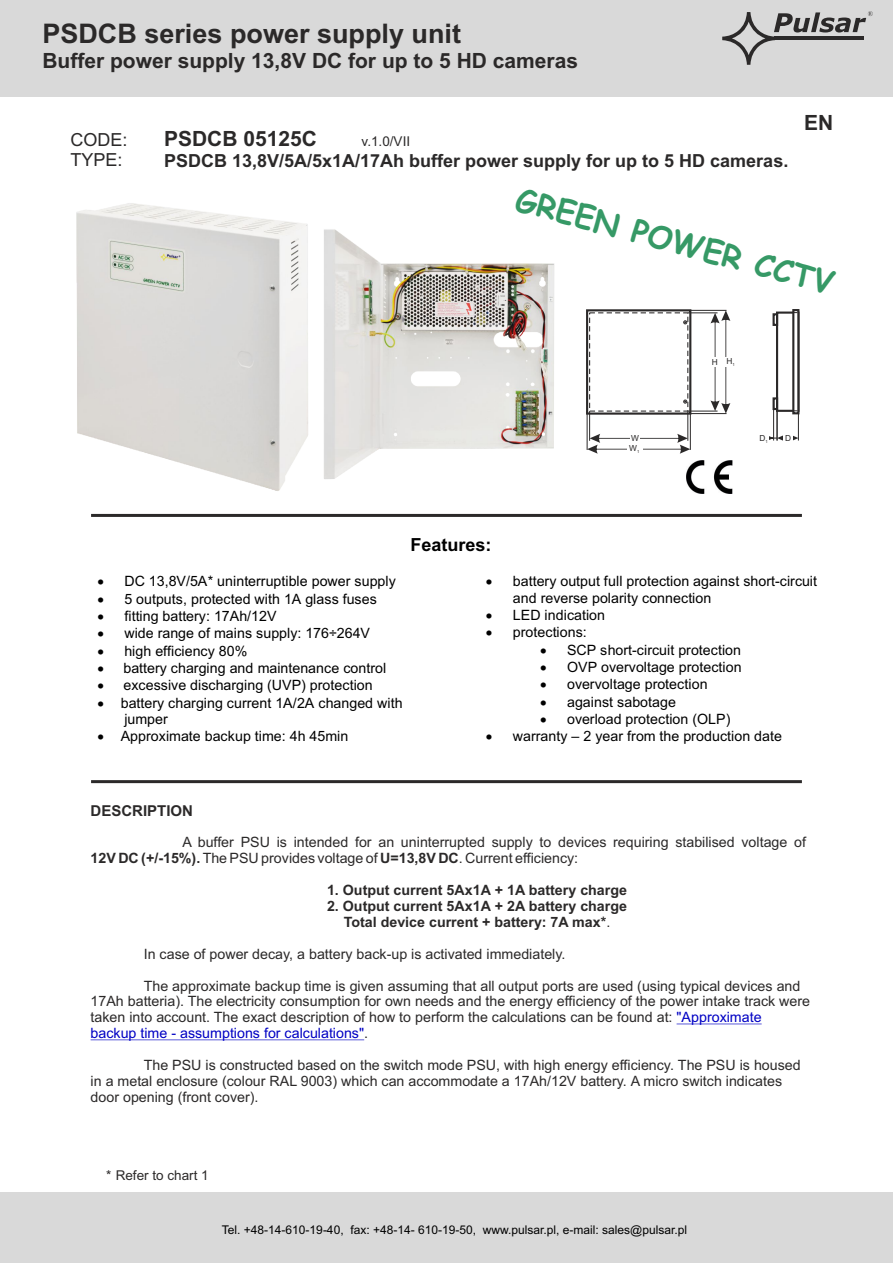
<style>
.page{position:relative;width:893px;height:1263px;background:#fff}
.page>*{position:absolute;margin:0;border:0;box-sizing:border-box;transform-origin:0 0}
.t1{font:700 31.35px "Comic Sans MS";color:#369966}
.t2{font:700 27px "Arial";color:#2b2929}
.t3{font:700 21px "Arial";color:#2b2929}
.t4{font:700 18px "Arial";color:#2b2929}
.t5{font:18px "Arial";color:#2b2929}
.t6{font:700 18px "Arial";color:#000}
.t7{font:700 15px "Arial";color:#2b2929}
.t8{font:14.25px/15.9px "Arial";color:#2b2929}
.t9{font:14.25px/16.4px "Arial";color:#000}
.t10{font:700 14.25px/15.9px "Arial";color:#2b2929;text-align:center}
.t11{font:13.5px "Arial";color:#2b2929}
.t12{font:12px "Arial";color:#000}
.t13{font:8.25px "Arial";color:#2b2929}
.s1{font-weight:700}
.s2{font-weight:400}
.s3{color:#0000c4}
</style>
<div class="page">
<hr style="left:91px;top:514px;width:711px;height:3px;background:#2b2929">
<hr style="left:91px;top:780px;width:711px;height:3px;background:#2b2929">
<div style="left:0;top:1192px;width:893px;height:71px;background:#d9d9d9"></div>
<hr style="left:677px;top:1024px;width:85px;height:1px;background:#0000c4">
<hr style="left:91px;top:1039px;width:273px;height:1px;background:#0000c4">
<div style="left:0;top:0;width:893px;height:97px;background:#d9d9d9"></div>
<img style="left:686px;top:461px;width:46px;height:32px">
<img style="left:76px;top:203px;width:232px;height:288px">
<img style="left:324px;top:229px;width:231px;height:250px">
<svg style="left:722px;top:11px;width:151px;height:54px"></svg>
<hr style="left:774px;top:37px;width:89px;height:3px;background:#2b2929">
<div style="left:586px;top:309px;width:105px;height:106px;border:2px solid #2b2929"></div>
<hr style="left:589px;top:411px;width:1px;height:30px;background:#2b2929">
<hr style="left:687px;top:411px;width:1px;height:30px;background:#2b2929">
<div style="left:776px;top:311px;width:23px;height:101px;border:2px solid #2b2929"></div>
<hr style="left:777px;top:313px;width:1px;height:127px;background:#2b2929">
<hr style="left:798px;top:313px;width:1px;height:127px;background:#2b2929">
<div style="left:772px;top:397px;width:6px;height:13px;border:2px solid #2b2929"></div>
<div style="left:772px;top:313px;width:6px;height:13px;border:2px solid #2b2929"></div>
<hr style="left:587px;top:411px;width:1px;height:39px;background:#2b2929">
<hr style="left:690px;top:411px;width:1px;height:39px;background:#2b2929">
<svg style="left:587px;top:434px;width:103px;height:20px"></svg>
<div style="left:628px;top:444px;width:15px;height:10px;background:#fff"></div>
<hr style="left:773px;top:398px;width:1px;height:42px;background:#2b2929">
<hr style="left:777px;top:398px;width:1px;height:42px;background:#2b2929">
<svg style="left:769px;top:433px;width:29px;height:8px"></svg>
<svg style="left:791px;top:309px;width:9px;height:106px"></svg>
<svg style="left:683px;top:310px;width:47px;height:104px"></svg>
<h2 class="t2" style="left:42px;top:23px;width:420px">PSDCB series power supply unit</h2>
<h3 class="t3" style="left:42px;top:52px;width:537px">Buffer power supply 13,8V DC for up to 5 HD cameras</h3>
<h3 class="t3" style="left:164px;top:131px;width:154px">PSDCB 05125C</h3>
<p class="t4" style="left:164px;top:154px;width:626px">PSDCB 13,8V/5A/5x1A/17Ah buffer power supply for up to 5 HD cameras.</p>
<p class="t5" style="left:71px;top:133px;width:59px">CODE:</p>
<p class="t11" style="left:362px;top:136px;width:50px">v.1.0/VII</p>
<p class="t5" style="left:71px;top:153px;width:54px">TYPE:</p>
<h3 class="t3" style="left:804px;top:115px;width:31px">EN</h3>
<h1 class="t1" style="left:520px;top:185px;width:330px;rotate:15deg">GREEN POWER CCTV</h1>
<p class="t13" style="left:631px;top:435px;width:9px">W</p>
<p class="t13" style="left:629px;top:445px;width:12px">W<sub>1</sub></p>
<p class="t13" style="left:712px;top:359px;width:8px">H</p>
<p class="t13" style="left:726px;top:358px;width:10px">H<sub>1</sub></p>
<p class="t13" style="left:759px;top:435px;width:10px">D<sub>1</sub></p>
<p class="t13" style="left:785px;top:435px;width:8px">D</p>
<p class="t9" style="left:97px;top:574px;width:300px">• DC 13,8V/5A* uninterruptible power supply</p>
<p class="t9" style="left:97px;top:592px;width:281px">• 5 outputs, protected with 1A glass fuses</p>
<p class="t9" style="left:97px;top:609px;width:181px">• fitting battery: 17Ah/12V</p>
<p class="t9" style="left:97px;top:626px;width:274px">• wide range of mains supply: 176÷264V</p>
<p class="t9" style="left:97px;top:644px;width:152px">• high efficiency 80%</p>
<p class="t9" style="left:97px;top:661px;width:290px">• battery charging and maintenance control</p>
<p class="t9" style="left:97px;top:678px;width:277px">• excessive discharging (UVP) protection</p>
<p class="t9" style="left:124px;top:696px;width:280px;text-indent:-27px">• battery charging current 1A/2A changed with jumper</p>
<p class="t9" style="left:97px;top:729px;width:253px">• Approximate backup time: 4h 45min</p>
<p class="t6" style="left:410px;top:537px;width:83px">Features:</p>
<p class="t9" style="left:513px;top:574px;width:306px;text-indent:-27px">• battery output full protection against short-circuit and reverse polarity connection</p>
<p class="t9" style="left:486px;top:608px;width:121px">• LED indication</p>
<p class="t9" style="left:486px;top:625px;width:103px">• protections:</p>
<p class="t9" style="left:540px;top:643px;width:203px">• SCP short-circuit protection</p>
<p class="t9" style="left:540px;top:660px;width:203px">• OVP overvoltage protection</p>
<p class="t9" style="left:540px;top:677px;width:169px">• overvoltage protection</p>
<p class="t9" style="left:540px;top:695px;width:137px">• against sabotage</p>
<p class="t9" style="left:540px;top:712px;width:192px">• overload protection (OLP)</p>
<p class="t9" style="left:486px;top:729px;width:298px">• warranty – 2 year from the production date</p>
<p class="t7" style="left:91px;top:805px;width:104px">DESCRIPTION</p>
<p class="t8" style="left:91px;top:835px;width:717px;text-indent:92px">A buffer PSU is intended for an uninterrupted supply to devices requiring stabilised voltage of<br><span class="s1">12V DC (+/-15%).</span> The PSU provides voltage of <span class="s1">U=13,8V DC</span>. Current efficiency:</p>
<p class="t10" style="left:327px;top:883px;width:301px">1. Output current 5Ax1A + 1A battery charge</p>
<p class="t10" style="left:327px;top:899px;width:301px">2. Output current 5Ax1A + 2A battery charge<br>Total device current + battery: 7A max*<span class="s2">.</span></p>
<p class="t8" style="left:144px;top:947px;width:423px">In case of power decay, a battery back-up is activated immediately.</p>
<p class="t8" style="left:91px;top:979px;width:721px;text-indent:53px">The approximate backup time is given assuming that all output ports are used (using typical devices and 17Ah batteria). The electricity consumption for own needs and the energy efficiency of the power intake track were taken into account. The exact description of how to perform the calculations can be found at: <span class="s3">"Approximate backup time - assumptions for calculations"</span>.</p>
<p class="t8" style="left:91px;top:1058px;width:712px;text-indent:53px">The PSU is constructed based on the switch mode PSU, with high energy efficiency. The PSU is housed in a metal enclosure (colour RAL 9003) which can accommodate a 17Ah/12V battery. A micro switch indicates door opening (front cover).</p>
<p class="t11" style="left:106px;top:1170px;width:104px">* Refer to chart 1</p>
<p class="t12" style="left:222px;top:1225px;width:467px">Tel. +48-14-610-19-40, fax: +48-14- 610-19-50, www.pulsar.pl, e-mail: sales@pulsar.pl</p>
</div>
